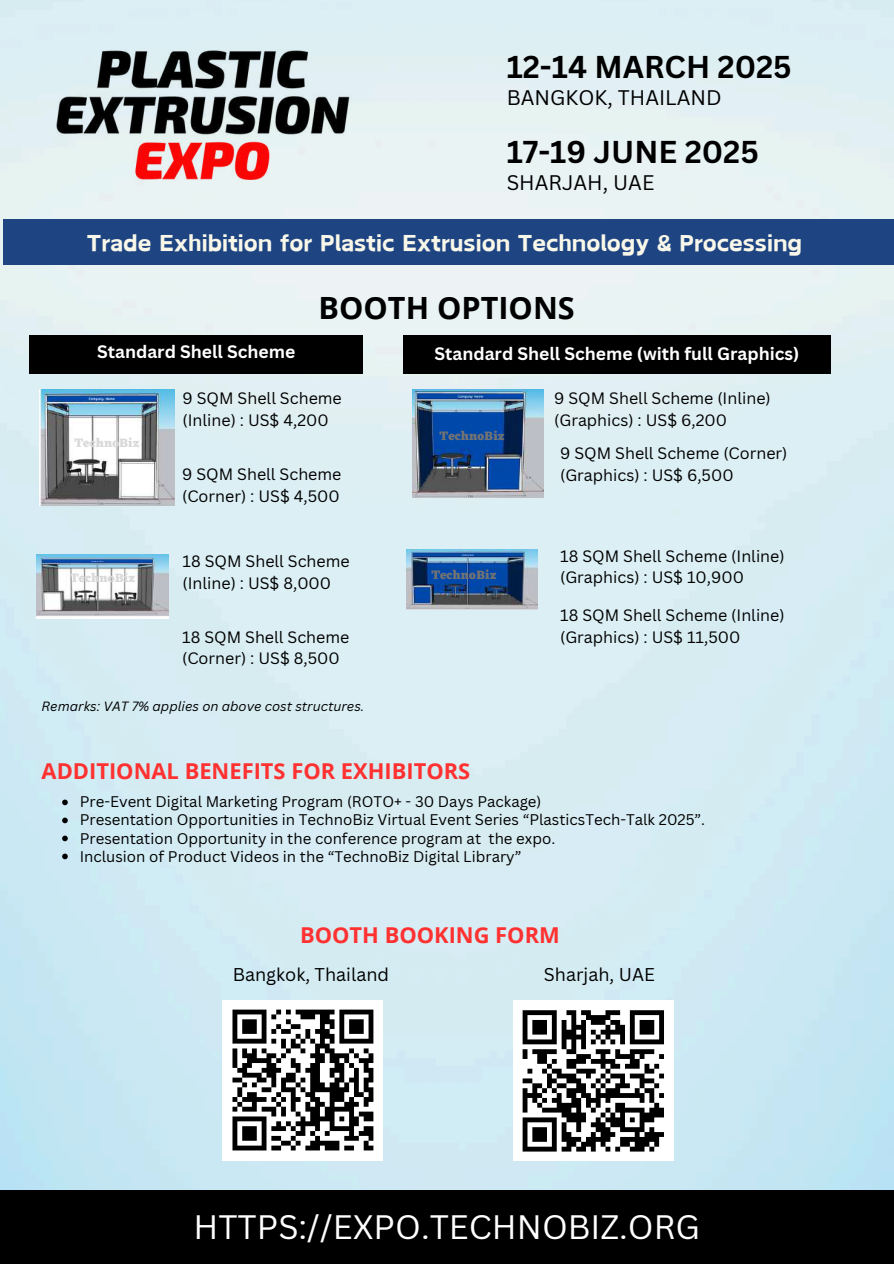
<style>
.page{position:relative;width:894px;height:1264px;background:#fff}
.page>*{position:absolute;margin:0;border:0;box-sizing:border-box;transform-origin:0 0}
.t1{font:33px "Canva Sans";color:#fff}
.t2{font:700 30.75px "Canva Sans";color:#000}
.t3{font:700 30.6px "Open Sans";color:#000}
.t4{font:700 21.9px "Canva Acid";color:#f8f7e9}
.t5{font:700 21.9px "Open Sans";color:#ff3131}
.t6{font:20.55px "Canva Sans";color:#000}
.t7{font:18px "Canva Sans";color:#000}
.t8{font:700 17.55px "Canva Sans";color:#fff}
.t9{font:16.05px/21.9px "Canva Sans";color:#000}
.t10{font:15px/18px "Canva Sans";color:#000}
.t11{font:italic 13.05px "Canva Sans";color:#000}
.t12{font:800 12.6px "Eczar";color:#d9d9d9}
.t13{font:800 12.6px "Eczar";color:#737373}
</style>
<div class="page">
<img style="left:0;top:0;width:893px;height:1190px">
<img style="left:47px;top:36px;width:310px;height:159px">
<div style="left:0;top:1190px;width:893px;height:73px;background:#000"></div>
<div style="left:3px;top:219px;width:890px;height:46px;background:#1e4582"></div>
<div style="left:29px;top:335px;width:334px;height:38px;background:#000"></div>
<img style="left:40px;top:389px;width:135px;height:116px">
<img style="left:37px;top:554px;width:131px;height:64px">
<div style="left:403px;top:335px;width:427px;height:38px;background:#000"></div>
<img style="left:407px;top:549px;width:130px;height:60px">
<img style="left:412px;top:389px;width:131px;height:108px">
<svg style="left:62px;top:799px;width:6px;height:6px"></svg>
<svg style="left:62px;top:817px;width:6px;height:6px"></svg>
<svg style="left:62px;top:835px;width:6px;height:6px"></svg>
<svg style="left:62px;top:853px;width:6px;height:6px"></svg>
<div style="left:223px;top:999px;width:160px;height:161px;background:#fff"></div>
<svg style="left:232px;top:1009px;width:142px;height:142px"></svg>
<div style="left:512px;top:1000px;width:161px;height:161px;background:#fff"></div>
<svg style="left:522px;top:1010px;width:142px;height:142px"></svg>
<h2 class="t2" style="left:506px;top:45px;width:286px">12-14 MARCH 2025</h2>
<p class="t6" style="left:506px;top:83px;width:217px">BANGKOK, THAILAND</p>
<h2 class="t2" style="left:506px;top:130px;width:253px">17-19 JUNE 2025</h2>
<p class="t6" style="left:506px;top:168px;width:149px">SHARJAH, UAE</p>
<h3 class="t4" style="left:87px;top:231px;width:716px">Trade Exhibition for Plastic Extrusion Technology &amp; Processing</h3>
<h3 class="t3" style="left:318px;top:286px;width:257px">BOOTH OPTIONS</h3>
<p class="t8" style="left:97px;top:339px;width:200px">Standard Shell Scheme</p>
<p class="t8" style="left:434px;top:341px;width:366px">Standard Shell Scheme (with full Graphics)</p>
<p class="t12" style="left:74px;top:435px;width:67px">TechnoBiz</p>
<p class="t12" style="left:70px;top:570px;width:67px">TechnoBiz</p>
<p class="t9" style="left:182px;top:387px;width:161px">9 SQM Shell Scheme (Inline) : US$ 4,200</p>
<p class="t9" style="left:182px;top:463px;width:161px">9 SQM Shell Scheme (Corner) : US$ 4,500</p>
<p class="t9" style="left:182px;top:550px;width:169px">18 SQM Shell Scheme (Inline) : US$ 8,000</p>
<p class="t9" style="left:182px;top:625px;width:169px">18 SQM Shell Scheme (Corner) : US$ 8,500</p>
<p class="t11" style="left:42px;top:697px;width:324px">Remarks: VAT 7% applies on above cost structures.</p>
<p class="t13" style="left:439px;top:428px;width:67px">TechnoBiz</p>
<p class="t13" style="left:431px;top:567px;width:67px">TechnoBiz</p>
<p class="t9" style="left:554px;top:387px;width:218px">9 SQM Shell Scheme (Inline) (Graphics) : US$ 6,200</p>
<p class="t9" style="left:560px;top:441px;width:229px">9 SQM Shell Scheme (Corner) (Graphics) : US$ 6,500</p>
<p class="t9" style="left:560px;top:544px;width:226px">18 SQM Shell Scheme (Inline) (Graphics) : US$ 10,900</p>
<p class="t9" style="left:560px;top:603px;width:226px">18 SQM Shell Scheme (Inline) (Graphics) : US$ 11,500</p>
<h3 class="t5" style="left:42px;top:755px;width:430px">ADDITIONAL BENEFITS FOR EXHIBITORS</h3>
<p class="t10" style="left:80px;top:792px;width:626px">Pre-Event Digital Marketing Program (ROTO+ - 30 Days Package)<br>Presentation Opportunities in TechnoBiz Virtual Event Series “PlasticsTech-Talk 2025”.<br>Presentation Opportunity in the conference program at the expo.<br>Inclusion of Product Videos in the “TechnoBiz Digital Library”</p>
<h3 class="t5" style="left:300px;top:919px;width:261px">BOOTH BOOKING FORM</h3>
<p class="t7" style="left:233px;top:962px;width:158px">Bangkok, Thailand</p>
<p class="t7" style="left:543px;top:961px;width:112px">Sharjah, UAE</p>
<h1 class="t1" style="left:193px;top:1203px;width:508px">HTTPS://EXPO.TECHNOBIZ.ORG</h1>
</div>
